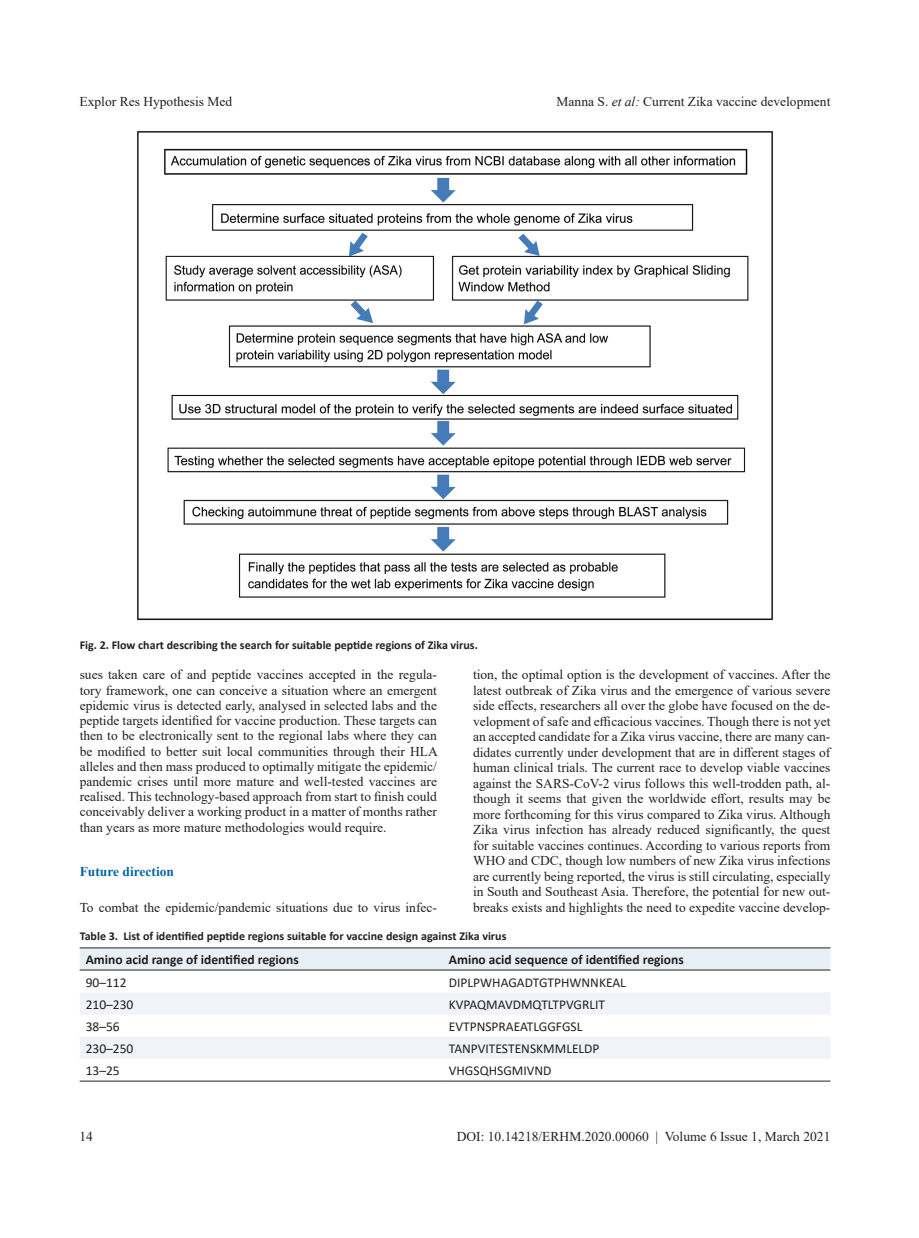
<style>
.page{position:relative;width:919px;height:1238px;background:#fff}
.page>*{position:absolute;margin:0;border:0;box-sizing:border-box;transform-origin:0 0}
.t1{font:13.5px/15.5px "Times New Roman";color:#231f20;text-align:justify}
.t2{font:13.5px "Calibri";color:#231f20}
.t3{font:700 13.5px "Calibri";color:#231f20}
.t4{font:700 13.5px "Times New Roman";color:#0065a4}
.t5{font:700 12px "Calibri";color:#231f20}
.s1{font-style:italic}
</style>
<div class="page">
<img style="left:137px;top:131px;width:636px;height:490px">
<div style="left:80px;top:948px;width:750px;height:21px;background:#e8f0f6"></div>
<svg style="left:80px;top:970px;width:750px;height:89px"></svg>
<svg style="left:80px;top:992px;width:750px;height:66px;fill:#f0f3f7"></svg>
<hr style="left:80px;top:947px;width:363px;height:1px;background:#231f20">
<hr style="left:80px;top:969px;width:363px;height:1px;background:#231f20">
<hr style="left:443px;top:947px;width:387px;height:1px;background:#231f20">
<hr style="left:443px;top:969px;width:387px;height:1px;background:#231f20">
<hr style="left:80px;top:1080px;width:363px;height:1px;background:#231f20">
<hr style="left:443px;top:1080px;width:387px;height:1px;background:#231f20">
<p class="t1" style="left:79px;top:93px;width:154px">Explor Res Hypothesis Med</p>
<p class="t1" style="left:556px;top:93px;width:275px">Manna S. <span class="s1">et al:</span> Current Zika vaccine development</p>
<p class="t5" style="left:80px;top:636px;width:400px">Fig. 2. Flow chart describing the search for suitable peptide regions of Zika virus.</p>
<p class="t1" style="left:80px;top:666px;width:359px">sues taken care of and peptide vaccines accepted in the regula&shy;tory framework, one can conceive a situation where an emergent epidemic virus is detected early, analysed in selected labs and the peptide targets identified for vaccine production. These targets can then to be electronically sent to the regional labs where they can be modified to better suit local communities through their HLA alleles and then mass produced to optimally mitigate the epidemic/ pandemic crises until more mature and well-tested vaccines are realised. This technology-based approach from start to finish could conceivably deliver a working product in a matter of months rather than years as more mature methodologies would require.</p>
<p class="t4" style="left:80px;top:861px;width:96px">Future direction</p>
<p class="t1" style="left:80px;top:899px;width:359px">To combat the epidemic/pandemic situations due to virus infec-</p>
<p class="t1" style="left:473px;top:666px;width:359px">tion, the optimal option is the development of vaccines. After the latest outbreak of Zika virus and the emergence of various severe side effects, researchers all over the globe have focused on the de&shy;velopment of safe and efficacious vaccines. Though there is not yet an accepted candidate for a Zika virus vaccine, there are many can&shy;didates currently under development that are in different stages of human clinical trials. The current race to develop viable vaccines against the SARS-CoV-2 virus follows this well-trodden path, al&shy;though it seems that given the worldwide effort, results may be more forthcoming for this virus compared to Zika virus. Although Zika virus infection has already reduced significantly, the quest for suitable vaccines continues. According to various reports from WHO and CDC, though low numbers of new Zika virus infections are currently being reported, the virus is still circulating, especially in South and Southeast Asia. Therefore, the potential for new out&shy;breaks exists and highlights the need to expedite vaccine develop-</p>
<p class="t5" style="left:80px;top:927px;width:428px">Table 3. List of identified peptide regions suitable for vaccine design against Zika virus</p>
<p class="t3" style="left:86px;top:949px;width:215px">Amino acid range of identified regions</p>
<p class="t3" style="left:449px;top:949px;width:236px">Amino acid sequence of identified regions</p>
<p class="t2" style="left:86px;top:972px;width:42px">90–112</p>
<p class="t2" style="left:449px;top:972px;width:178px">DIPLPWHAGADTGTPHWNNKEAL</p>
<p class="t2" style="left:86px;top:994px;width:49px">210–230</p>
<p class="t2" style="left:449px;top:994px;width:158px">KVPAQMAVDMQTLTPVGRLIT</p>
<p class="t2" style="left:86px;top:1016px;width:36px">38–56</p>
<p class="t2" style="left:449px;top:1016px;width:135px">EVTPNSPRAEATLGGFGSL</p>
<p class="t2" style="left:86px;top:1039px;width:49px">230–250</p>
<p class="t2" style="left:449px;top:1039px;width:152px">TANPVITESTENSKMMLELDP</p>
<p class="t2" style="left:86px;top:1061px;width:36px">13–25</p>
<p class="t2" style="left:449px;top:1061px;width:104px">VHGSQHSGMIVND</p>
<p class="t1" style="left:79px;top:1128px;width:15px">14</p>
<p class="t1" style="left:456px;top:1128px;width:375px">DOI: 10.14218/ERHM.2020.00060 | Volume 6 Issue 1, March 2021</p>
</div>
